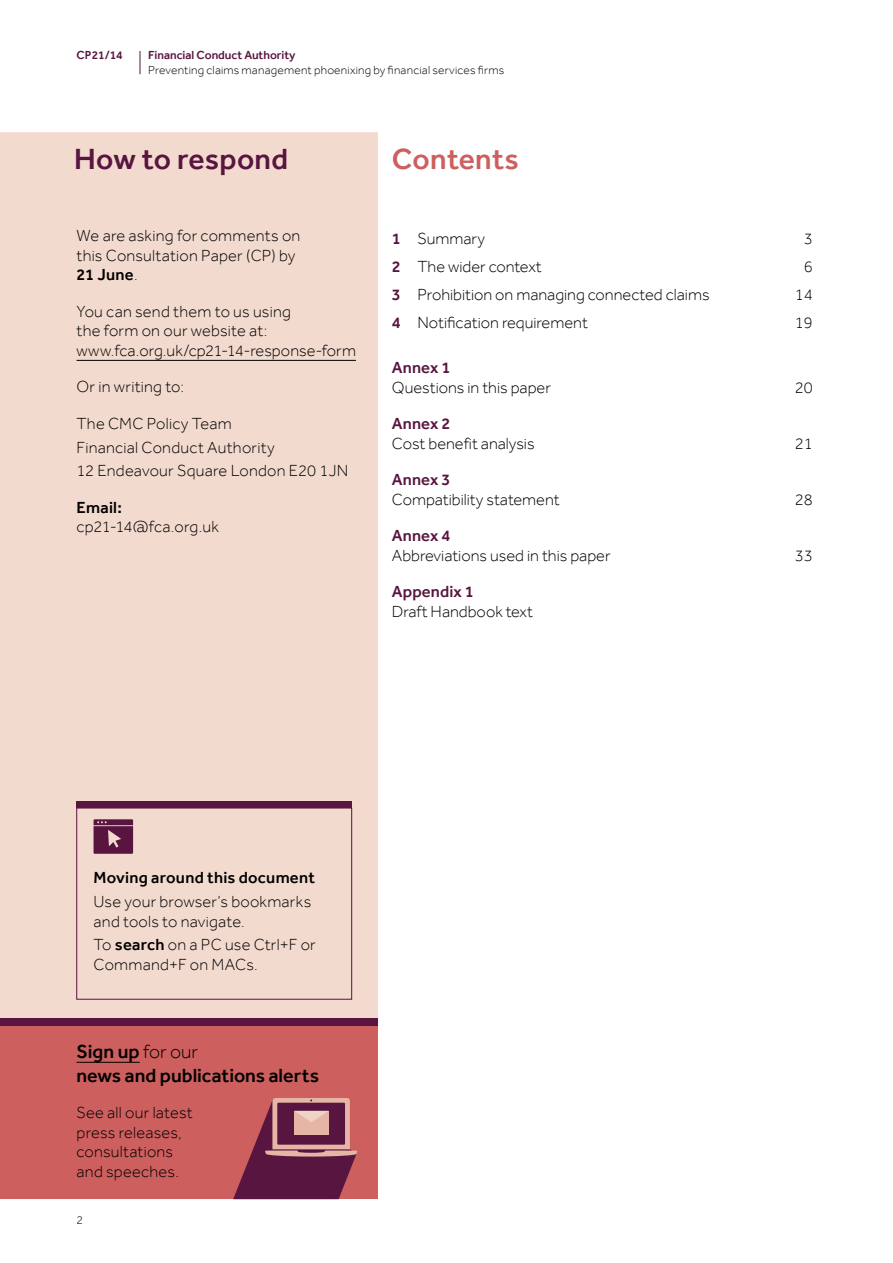
<style>
.page{position:relative;width:893px;height:1263px;background:#fff}
.page>*{position:absolute;margin:0;border:0;box-sizing:border-box;transform-origin:0 0}
.t1{font:500 30px "Effra";letter-spacing:.01em;color:#57153f}
.t2{font:500 30px "Effra";letter-spacing:.01em;color:#cd5f5e}
.t3{font:500 19.5px/24px "Effra";color:#000}
.t4{font:300 16.5px/19.5px "Effra";color:#000}
.t5{font:500 16.5px "Effra";letter-spacing:.005em;color:#57153f}
.t6{font:500 16.5px "Effra";letter-spacing:.015em;color:#000}
.t7{font:300 12px "Effra";letter-spacing:.015em;color:#000}
.t8{font:500 12px "Effra";color:#57153f}
.s1{font-weight:500}
.s2{font-weight:500;color:#57153f}
.s3{font-weight:300}
</style>
<div class="page">
<svg style="left:140px;top:51px;width:1px;height:23px"></svg>
<div style="left:0;top:132px;width:378px;height:886px;background:#f3dacf"></div>
<div style="left:0;top:1025px;width:378px;height:174px;background:#cd5f5e"></div>
<svg style="left:233px;top:1098px;width:124px;height:101px"></svg>
<div style="left:0;top:1018px;width:378px;height:7px;background:#57153f"></div>
<svg style="left:94px;top:819px;width:39px;height:35px"></svg>
<div style="left:77px;top:801px;width:275px;height:7px;background:#57153f"></div>
<hr style="left:77px;top:360px;width:279px;height:1px;background:#000">
<hr style="left:77px;top:1062px;width:63px;height:1px;background:#000">
<p class="t8" style="left:77px;top:48px;width:48px">CP21/14</p>
<p class="t8" style="left:148px;top:48px;width:149px">Financial Conduct Authority</p>
<p class="t7" style="left:148px;top:63px;width:358px">Preventing claims management phoenixing by financial services firms</p>
<h1 class="t1" style="left:74px;top:141px;width:215px">How to respond</h1>
<p class="t4" style="left:77px;top:226px;width:225px">We are asking for comments on this Consultation Paper (CP) by<br><span class="s1">21 June</span>.</p>
<p class="t4" style="left:77px;top:301px;width:281px">You can send them to us using<br>the form on our website at: www.fca.org.uk/cp21-14-response-form</p>
<p class="t4" style="left:77px;top:377px;width:109px">Or in writing to:</p>
<p class="t4" style="left:77px;top:411px;width:273px;line-height:23.7px">The CMC Policy Team<br>Financial Conduct Authority<br>12 Endeavour Square London E20 1JN</p>
<p class="t6" style="left:77px;top:498px;width:47px">Email:</p>
<p class="t4" style="left:77px;top:517px;width:144px">cp21-14@fca.org.uk</p>
<h1 class="t2" style="left:392px;top:141px;width:128px">Contents</h1>
<p class="t4" style="left:392px;top:229px;width:95px"><span class="s2">1</span> Summary</p>
<p class="t4" style="left:804px;top:229px;width:10px">3</p>
<p class="t4" style="left:392px;top:257px;width:151px"><span class="s2">2</span> The wider context</p>
<p class="t4" style="left:804px;top:257px;width:10px">6</p>
<p class="t4" style="left:392px;top:285px;width:319px"><span class="s2">3</span> Prohibition on managing connected claims</p>
<p class="t4" style="left:795px;top:285px;width:19px">14</p>
<p class="t4" style="left:392px;top:313px;width:197px"><span class="s2">4</span> Notification requirement</p>
<p class="t4" style="left:795px;top:313px;width:19px">19</p>
<p class="t5" style="left:392px;top:358px;width:60px">Annex 1</p>
<p class="t4" style="left:392px;top:377px;width:161px">Questions in this paper</p>
<p class="t4" style="left:795px;top:377px;width:19px">20</p>
<p class="t5" style="left:392px;top:414px;width:60px">Annex 2</p>
<p class="t4" style="left:392px;top:433px;width:144px">Cost benefit analysis</p>
<p class="t4" style="left:795px;top:433px;width:19px">21</p>
<p class="t5" style="left:392px;top:470px;width:60px">Annex 3</p>
<p class="t4" style="left:392px;top:489px;width:169px">Compatibility statement</p>
<p class="t4" style="left:795px;top:489px;width:19px">28</p>
<p class="t5" style="left:392px;top:526px;width:60px">Annex 4</p>
<p class="t4" style="left:392px;top:545px;width:220px">Abbreviations used in this paper</p>
<p class="t4" style="left:795px;top:545px;width:19px">33</p>
<p class="t5" style="left:392px;top:582px;width:83px">Appendix 1</p>
<p class="t4" style="left:392px;top:601px;width:143px">Draft Handbook text</p>
<p class="t6" style="left:94px;top:868px;width:223px">Moving around this document</p>
<p class="t4" style="left:94px;top:892px;width:219px">Use your browser’s bookmarks and tools to navigate.</p>
<p class="t4" style="left:94px;top:935px;width:224px">To <span class="s1">search</span> on a PC use Ctrl+F or<br>Command+F on MACs.</p>
<p class="t3" style="left:77px;top:1039px;width:244px">Sign up <span class="s3">for our<br></span>news and publications alerts</p>
<p class="t4" style="left:77px;top:1103px;width:118px">See all our latest press releases, consultations and speeches.</p>
<p class="t7" style="left:77px;top:1213px;width:8px">2</p>
</div>
